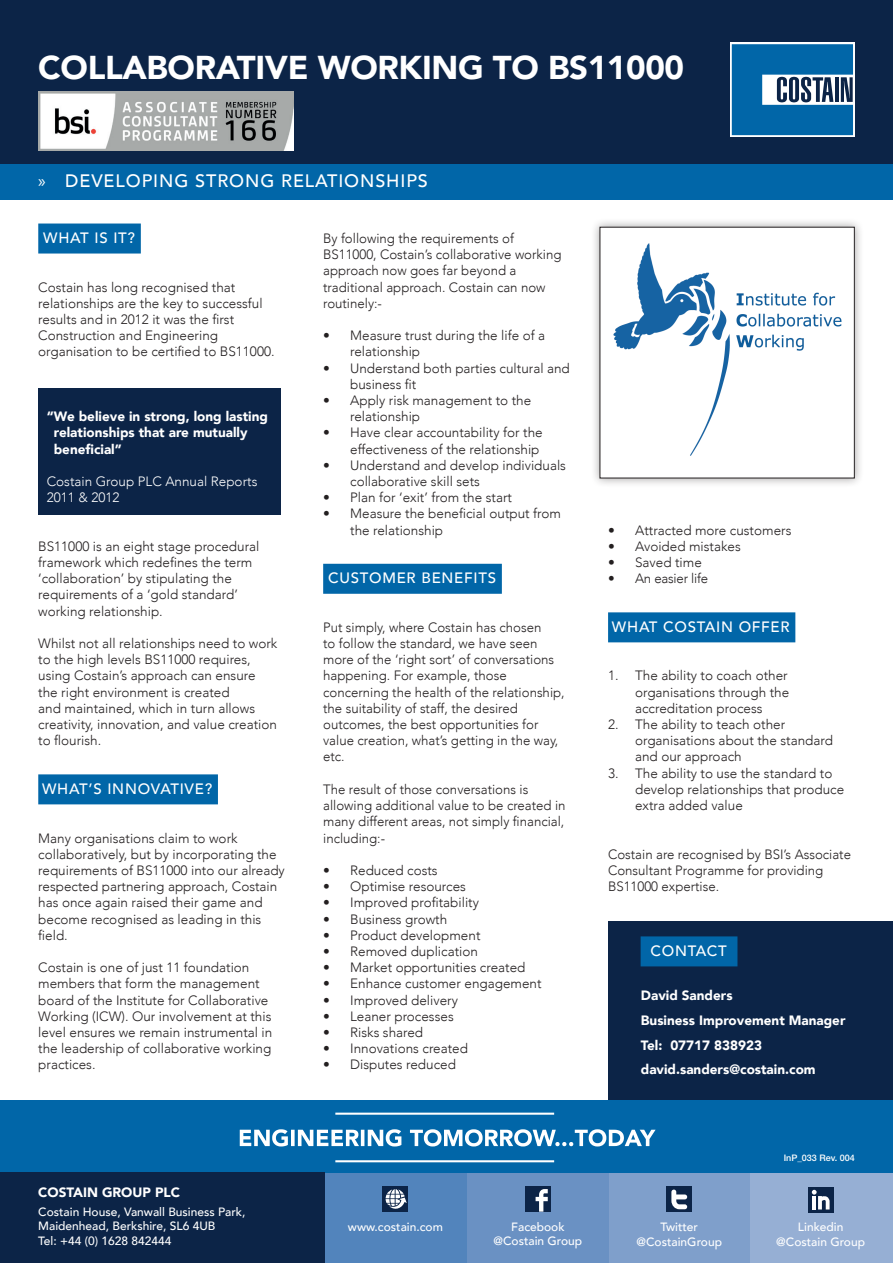
<style>
.page{position:relative;width:893px;height:1263px;background:#fff}
.page>*{position:absolute;margin:0;border:0;box-sizing:border-box;transform-origin:0 0}
.t1{font:900 33px "Avenir";letter-spacing:-.01em;color:#fff}
.t2{font:500 18px "Avenir";letter-spacing:.05em;color:#fff}
.t3{font:500 15px "Avenir";letter-spacing:.05em;color:#fff}
.t4{font:300 13.5px/16.2px "Avenir";color:#231f20}
.t5{font:900 13.5px/24.8px "Avenir";color:#fff}
.t6{font:300 13.5px/16.2px "Avenir";color:#fff}
.t7{font:500 12px/14.4px "Avenir";color:#fff;text-align:center}
.t8{font:500 9px "Helvetica Neue LT Pro";color:#fff}
.s1{font-family:"Myriad Pro";font-weight:400}
</style>
<div class="page">
<div style="left:0;top:0;width:893px;height:173px;background:#0c2447"></div>
<div style="left:38px;top:224px;width:103px;height:30px;background:#0166a8"></div>
<div style="left:38px;top:774px;width:180px;height:30px;background:#0166a8"></div>
<div style="left:38px;top:388px;width:243px;height:126px;background:#0c2447"></div>
<div style="left:323px;top:564px;width:179px;height:30px;background:#0166a8"></div>
<div style="left:608px;top:612px;width:187px;height:30px;background:#0166a8"></div>
<div style="left:0;top:164px;width:893px;height:36px;background:#0166a8"></div>
<div style="left:730px;top:43px;width:125px;height:94px;background:linear-gradient(to right,#d6e6f1,#d6e6f1)"></div>
<svg style="left:732px;top:44px;width:121px;height:91px;background:#2675aa"></svg>
<div style="left:591px;top:218px;width:273px;height:269px;background:#231f20;opacity:.4"></div>
<div style="left:600px;top:227px;width:254px;height:251px;background:#fff"></div>
<img style="left:613px;top:243px;width:229px;height:213px">
<div style="left:608px;top:921px;width:285px;height:180px;background:#0c2447"></div>
<div style="left:0;top:1100px;width:893px;height:95px;background:#0166a8"></div>
<div style="left:609px;top:1173px;width:142px;height:90px;background:#7f9fcb"></div>
<div style="left:751px;top:1173px;width:142px;height:90px;background:#96afd4"></div>
<div style="left:467px;top:1173px;width:142px;height:90px;background:#6a91c3"></div>
<div style="left:324px;top:1173px;width:143px;height:90px;background:#5284bc"></div>
<div style="left:0;top:1173px;width:324px;height:90px;background:#0c2447"></div>
<div style="left:666px;top:1187px;width:26px;height:25px;background:#0c2447"></div>
<svg style="left:671px;top:1189px;width:16px;height:20px"></svg>
<div style="left:808px;top:1187px;width:25px;height:25px;background:#0c2447"></div>
<svg style="left:812px;top:1190px;width:18px;height:19px"></svg>
<div style="left:525px;top:1186px;width:26px;height:25px;background:#0c2447"></div>
<svg style="left:536px;top:1189px;width:12px;height:22px"></svg>
<div style="left:383px;top:1186px;width:25px;height:25px;background:#0c2447"></div>
<svg style="left:386px;top:1189px;width:21px;height:20px"></svg>
<svg style="left:240px;top:1129px;width:416px;height:17px"></svg>
<hr style="left:335px;top:1112px;width:219px;height:3px;background:#fff">
<hr style="left:335px;top:1160px;width:219px;height:2px;background:#fff">
<div style="left:641px;top:936px;width:96px;height:30px;background:#0166a8"></div>
<img style="left:38px;top:91px;width:255px;height:59px">
<h1 class="t1" style="left:38px;top:39px;width:647px">COLLABORATIVE WORKING TO BS11000</h1>
<h2 class="t2" style="left:38px;top:165px;width:391px"><span class="s1">»</span> DEVELOPING STRONG RELATIONSHIPS</h2>
<p class="t3" style="left:43px;top:225px;width:93px">WHAT IS IT?</p>
<p class="t4" style="left:38px;top:279px;width:238px">Costain has long recognised that relationships are the key to successful results and in 2012 it was the first Construction and Engineering organisation to be certified to BS11000.</p>
<p class="t5" style="left:54px;top:408px;width:216px;line-height:16.2px;text-indent:-7px">“We believe in strong, long lasting relationships that are mutually beneficial”</p>
<p class="t6" style="left:47px;top:473px;width:212px">Costain Group PLC Annual Reports<br>2011 &amp; 2012</p>
<p class="t4" style="left:38px;top:538px;width:223px">BS11000 is an eight stage procedural framework which redefines the term ‘collaboration’ by stipulating the requirements of a ‘gold standard’ working relationship.</p>
<p class="t4" style="left:38px;top:635px;width:241px">Whilst not all relationships need to work to the high levels BS11000 requires, using Costain’s approach can ensure the right environment is created<br>and maintained, which in turn allows creativity, innovation, and value creation to flourish.</p>
<p class="t3" style="left:42px;top:776px;width:172px">WHAT’S INNOVATIVE?</p>
<p class="t4" style="left:38px;top:830px;width:248px">Many organisations claim to work collaboratively, but by incorporating the requirements of BS11000 into our already respected partnering approach, Costain has once again raised their game and become recognised as leading in this field.</p>
<p class="t4" style="left:38px;top:959px;width:236px">Costain is one of just 11 foundation members that form the management board of the Institute for Collaborative Working (ICW). Our involvement at this level ensures we remain instrumental in the leadership of collaborative working practices.</p>
<p class="t4" style="left:323px;top:230px;width:240px">By following the requirements of<br>BS11000, Costain’s collaborative working approach now goes far beyond a traditional approach. Costain can now routinely:-</p>
<p class="t4" style="left:350px;top:327px;width:197px;text-indent:-27px">• Measure trust during the life of a relationship</p>
<p class="t4" style="left:350px;top:360px;width:221px;text-indent:-27px">• Understand both parties cultural and business fit</p>
<p class="t4" style="left:350px;top:392px;width:183px;text-indent:-27px">• Apply risk management to the relationship</p>
<p class="t4" style="left:323px;top:425px;width:221px;text-align:right">• Have clear accountability for the effectiveness of the relationship</p>
<p class="t4" style="left:350px;top:457px;width:217px;text-indent:-27px">• Understand and develop individuals collaborative skill sets</p>
<p class="t4" style="left:323px;top:489px;width:190px">• Plan for ‘exit’ from the start</p>
<p class="t4" style="left:350px;top:506px;width:212px;text-indent:-27px">• Measure the beneficial output from the relationship</p>
<p class="t3" style="left:328px;top:565px;width:170px">CUSTOMER BENEFITS</p>
<p class="t4" style="left:323px;top:619px;width:243px">Put simply, where Costain has chosen<br>to follow the standard, we have seen more of the ‘right sort’ of conversations happening. For example, those concerning the health of the relationship, the suitability of staff, the desired outcomes, the best opportunities for value creation, what’s getting in the way, etc.</p>
<p class="t4" style="left:323px;top:781px;width:244px">The result of those conversations is allowing additional value to be created in many different areas, not simply financial, including:-</p>
<p class="t4" style="left:323px;top:862px;width:116px">• Reduced costs</p>
<p class="t4" style="left:323px;top:878px;width:144px">• Optimise resources</p>
<p class="t4" style="left:323px;top:894px;width:157px">• Improved profitability</p>
<p class="t4" style="left:323px;top:911px;width:126px">• Business growth</p>
<p class="t4" style="left:323px;top:927px;width:159px">• Product development</p>
<p class="t4" style="left:323px;top:943px;width:156px">• Removed duplication</p>
<p class="t4" style="left:323px;top:959px;width:204px">• Market opportunities created</p>
<p class="t4" style="left:323px;top:975px;width:220px">• Enhance customer engagement</p>
<p class="t4" style="left:323px;top:992px;width:136px">• Improved delivery</p>
<p class="t4" style="left:323px;top:1008px;width:132px">• Leaner processes</p>
<p class="t4" style="left:323px;top:1024px;width:102px">• Risks shared</p>
<p class="t4" style="left:323px;top:1040px;width:146px">• Innovations created</p>
<p class="t4" style="left:323px;top:1056px;width:134px">• Disputes reduced</p>
<p class="t4" style="left:608px;top:522px;width:185px">• Attracted more customers</p>
<p class="t4" style="left:608px;top:538px;width:134px">• Avoided mistakes</p>
<p class="t4" style="left:608px;top:554px;width:95px">• Saved time</p>
<p class="t4" style="left:608px;top:570px;width:102px">• An easier life</p>
<p class="t3" style="left:612px;top:614px;width:179px">WHAT COSTAIN OFFER</p>
<p class="t4" style="left:635px;top:668px;width:156px;text-align:justify;text-indent:-27px">1. The ability to coach other organisations through the accreditation process</p>
<p class="t4" style="left:635px;top:716px;width:199px;text-indent:-27px">2. The ability to teach other organisations about the standard and our approach</p>
<p class="t4" style="left:635px;top:765px;width:211px;text-indent:-27px">3. The ability to use the standard to develop relationships that produce extra added value</p>
<p class="t4" style="left:608px;top:846px;width:244px">Costain are recognised by BSI’s Associate<br>Consultant Programme for providing<br>BS11000 expertise.</p>
<p class="t3" style="left:650px;top:938px;width:78px">CONTACT</p>
<p class="t5" style="left:641px;top:983px;width:206px">David Sanders<br>Business Improvement Manager<br>Tel: 07717 838923 david.sanders@costain.com</p>
<p class="t5" style="left:38px;top:1180px;width:143px">COSTAIN GROUP PLC</p>
<p class="t7" style="left:38px;top:1204px;width:209px;text-align:left">Costain House, Vanwall Business Park,<br>Maidenhead, Berkshire, SL6 4UB<br>Tel: +44 (0) 1628 842444</p>
<p class="t7" style="left:348px;top:1219px;width:96px">www.costain.com</p>
<p class="t7" style="left:493px;top:1219px;width:90px">Facebook @Costain Group</p>
<p class="t8" style="left:784px;top:1153px;width:73px">InP_033 Rev. 004</p>
<p class="t7" style="left:637px;top:1219px;width:87px">Twitter @CostainGroup</p>
<p class="t7" style="left:776px;top:1219px;width:90px">Linkedin @Costain Group</p>
</div>
